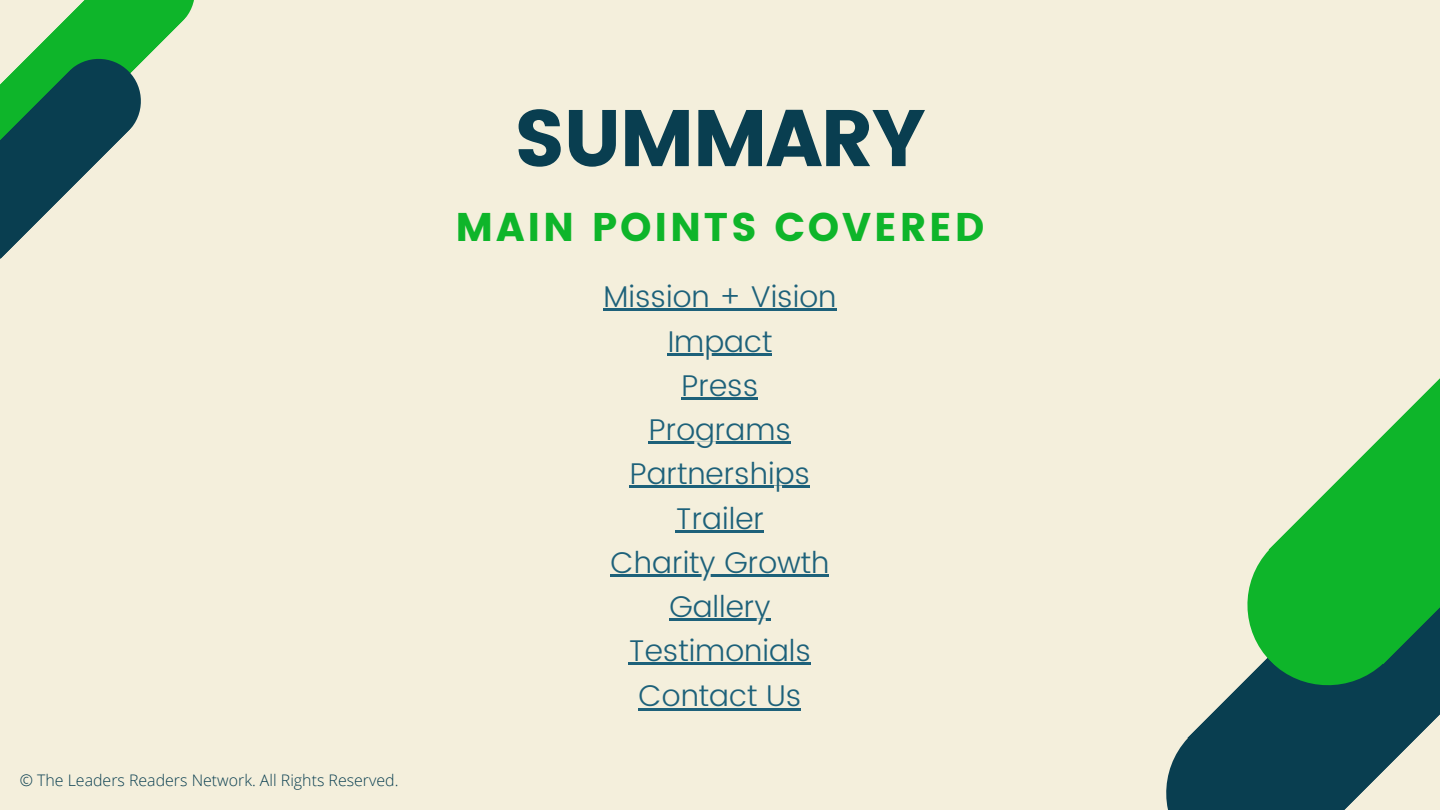
<style>
.page{position:relative;width:1440px;height:810px;background:#f4efdc}
.page>*{position:absolute;margin:0;border:0;box-sizing:border-box;transform-origin:0 0}
.t1{font:80px "Poppins";letter-spacing:-.03em;color:#093e50}
.t2{font:40px "Poppins";letter-spacing:.07em;color:#0eb52a}
.t3{font:300 30px/44.2px "Poppins";color:#1d617a;text-align:center}
.t4{font:300 15.9px "Open Sans";color:#093e50}
</style>
<div class="page">
<svg style="left:1166px;top:685px;width:274px;height:125px;fill:#093e50"></svg>
<svg style="left:1240px;top:378px;width:200px;height:315px;fill:#0eb52a"></svg>
<hr style="left:603px;top:309px;width:234px;height:2px;background:#1d617a">
<hr style="left:668px;top:353px;width:104px;height:2px;background:#1d617a">
<hr style="left:682px;top:397px;width:76px;height:3px;background:#1d617a">
<hr style="left:649px;top:442px;width:142px;height:2px;background:#1d617a">
<hr style="left:630px;top:486px;width:180px;height:2px;background:#1d617a">
<hr style="left:676px;top:530px;width:88px;height:2px;background:#1d617a">
<hr style="left:611px;top:574px;width:218px;height:3px;background:#1d617a">
<hr style="left:669px;top:619px;width:102px;height:2px;background:#1d617a">
<hr style="left:629px;top:663px;width:182px;height:2px;background:#1d617a">
<hr style="left:639px;top:708px;width:162px;height:3px;background:#1d617a">
<svg style="left:0;top:0;width:194px;height:259px"></svg>
<p class="t4" style="left:20px;top:769px;width:380px">© The Leaders Readers Network. All Rights Reserved.</p>
<p class="t1" style="left:514px;top:92px;width:414px">SUMMARY</p>
<h1 class="t2" style="left:455px;top:203px;width:530px">MAIN POINTS COVERED</h1>
<h2 class="t3" style="left:603px;top:275px;width:235px">Mission + Vision</h2>
<h3 class="t3" style="left:668px;top:319px;width:106px">Impact<br>Press</h3>
<p class="t3" style="left:649px;top:408px;width:144px">Programs</p>
<p class="t3" style="left:630px;top:452px;width:182px">Partnerships<br>Trailer</p>
<p class="t3" style="left:611px;top:540px;width:220px">Charity Growth</p>
<p class="t3" style="left:629px;top:584px;width:184px;line-height:44.6px">Gallery<br>Testimonials<br>Contact Us</p>
</div>
